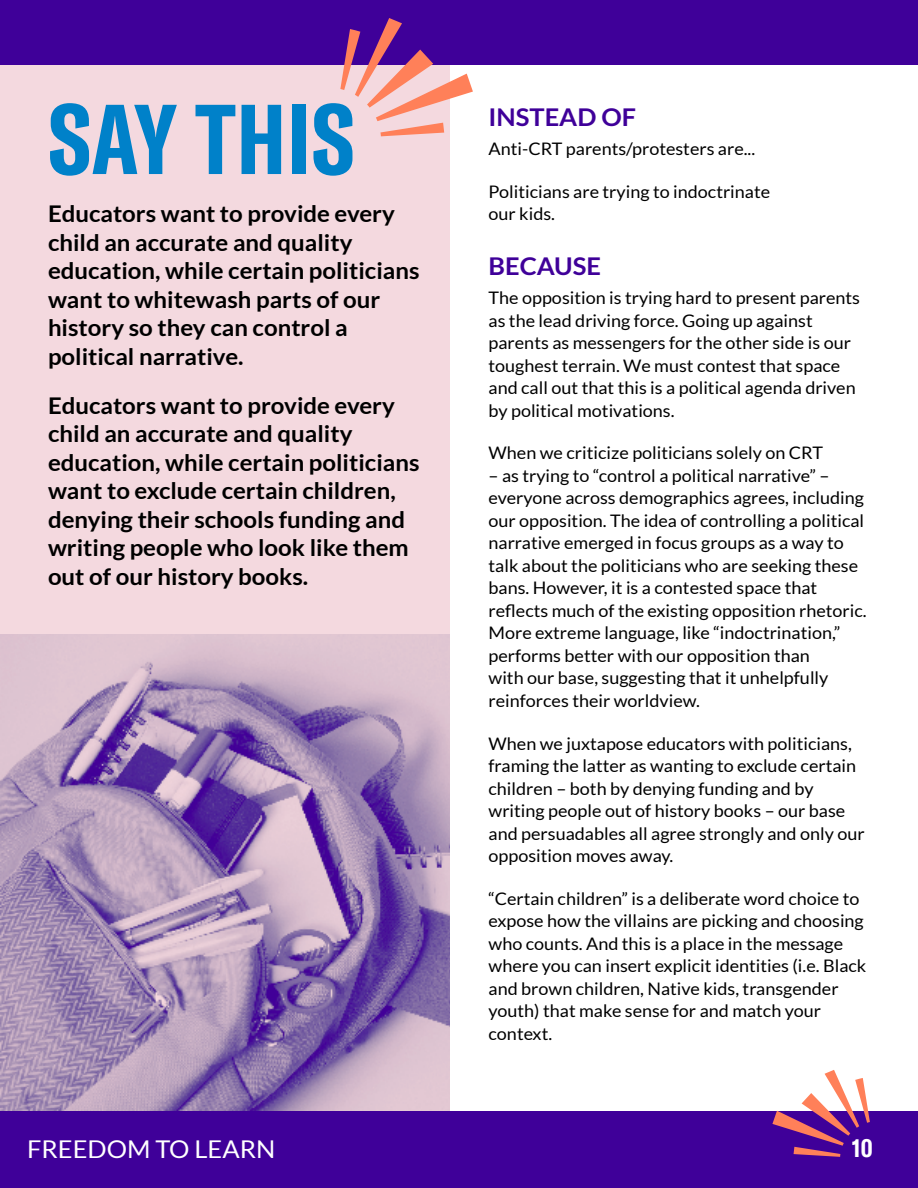
<style>
.page{position:relative;width:918px;height:1188px;background:#fff}
.page>*{position:absolute;margin:0;border:0;box-sizing:border-box;transform-origin:0 0}
.t1{font:97.5px "GT America Cm Bd";letter-spacing:.01em;color:#0081c9}
.t2{font:25.5px "GT America Cm Bd";color:#fff}
.t3{font:700 24.45px "Lato";color:#3f0099;scale:1.04 1}
.t4{font:24.45px "Lato";color:#fff;scale:1.04 1}
.t5{font:700 23.1px/28.5px "Lato";color:#000;scale:1.04 1}
.t6{font:17.25px/22.5px "Lato";color:#000;scale:1.04 1}
</style>
<div class="page">
<div style="left:0;top:57px;width:450px;height:1077px;background:#f4d9df"></div>
<img style="left:0;top:634px;width:450px;height:478px">
<div style="left:0;top:1112px;width:918px;height:76px;background:#3f0099"></div>
<div style="left:0;top:0;width:918px;height:64px;background:#3f0099"></div>
<svg style="left:340px;top:18px;width:133px;height:118px"></svg>
<svg style="left:772px;top:1070px;width:98px;height:87px"></svg>
<h1 class="t1" style="left:48px;top:81px;width:308px">SAY THIS</h1>
<h3 class="t3" style="left:489px;top:103px;width:143px">INSTEAD OF</h3>
<p class="t6" style="left:489px;top:138px;width:258px">Anti-CRT parents/protesters are...</p>
<p class="t6" style="left:489px;top:180px;width:272px">Politicians are trying to indoctrinate</p>
<h3 class="t5" style="left:48px;top:199px;width:335px">Educators want to provide every</h3>
<p class="t6" style="left:489px;top:203px;width:65px">our kids.</p>
<h3 class="t5" style="left:48px;top:228px;width:359px">child an accurate and quality education, while certain politicians want to whitewash parts of our history so they can control a political narrative.</h3>
<h3 class="t5" style="left:48px;top:391px;width:359px">Educators want to provide every child an accurate and quality education, while certain politicians want to exclude certain children, denying their schools funding and writing people who look like them out of our history books.</h3>
<h3 class="t3" style="left:489px;top:252px;width:110px">BECAUSE</h3>
<p class="t6" style="left:489px;top:286px;width:359px">The opposition is trying hard to present parents as the lead driving force. Going up against parents as messengers for the other side is our toughest terrain. We must contest that space and call out that this is a political agenda driven by political motivations.</p>
<p class="t6" style="left:489px;top:442px;width:323px">When we criticize politicians solely on CRT</p>
<p class="t6" style="left:489px;top:464px;width:365px">– as trying to “control a political narrative” – everyone across demographics agrees, including our opposition. The idea of controlling a political narrative emerged in focus groups as a way to talk about the politicians who are seeking these bans. However, it is a contested space that reflects much of the existing opposition rhetoric.<br>More extreme language, like “indoctrination,” performs better with our opposition than<br>with our base, suggesting that it unhelpfully reinforces their worldview.</p>
<p class="t6" style="left:489px;top:732px;width:363px">When we juxtapose educators with politicians, framing the latter as wanting to exclude certain children – both by denying funding and by writing people out of history books – our base and persuadables all agree strongly and only our opposition moves away.</p>
<p class="t6" style="left:489px;top:887px;width:365px">“Certain children” is a deliberate word choice to expose how the villains are picking and choosing who counts. And this is a place in the message where you can insert explicit identities (i.e. Black and brown children, Native kids, transgender youth) that make sense for and match your context.</p>
<h3 class="t4" style="left:27px;top:1135px;width:240px">FREEDOM TO LEARN</h3>
<h2 class="t2" style="left:852px;top:1132px;width:22px">10</h2>
</div>
